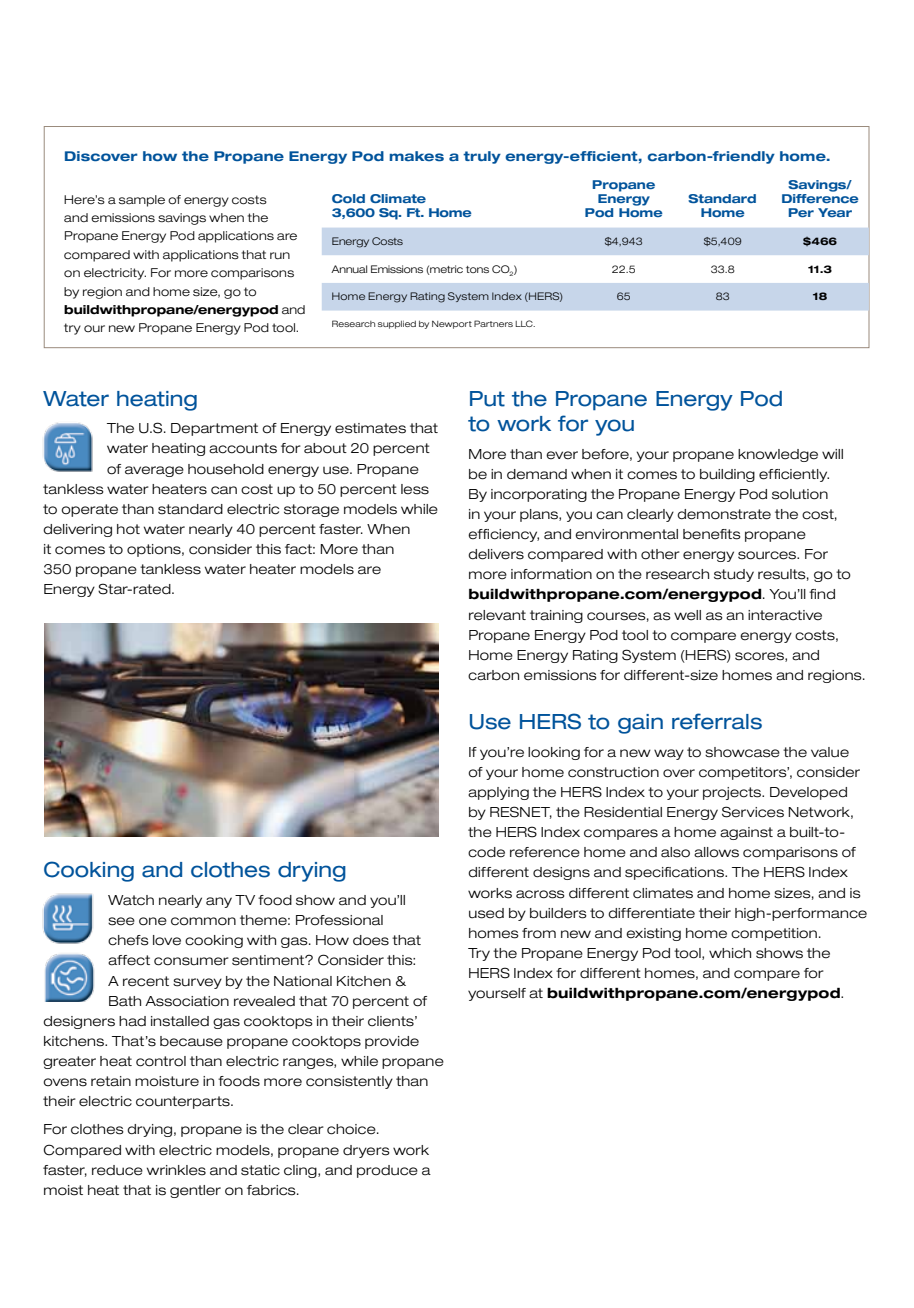
<style>
.page{position:relative;width:914px;height:1308px;background:#fff}
.page>*{position:absolute;margin:0;border:0;box-sizing:border-box;transform-origin:0 0}
.t1{font:expanded 21px/25.2px "Helvetica Neue LT Std";color:#00539b}
.t2{font:300 expanded 14px/20.1px "Helvetica Neue LT Std";letter-spacing:.02em;color:#000}
.t3{font:700 expanded 13.47px "Helvetica Neue LT Std";letter-spacing:.015em;color:#00539b}
.t4{font:300 expanded 12.25px/18.4px "Helvetica Neue LT Std";letter-spacing:.02em;color:#000}
.t5{font:700 expanded 12.25px/14px "Helvetica Neue LT Std";color:#00539b;text-align:center}
.t6{font:300 expanded 10.5px "Helvetica Neue LT Std";color:#000}
.t7{font:300 expanded 10.5px "Helvetica Neue LT Std";letter-spacing:.03em;color:#000}
.t8{font:700 expanded 10.5px "Helvetica Neue LT Std";color:#000}
.t9{font:300 expanded 8.75px "Helvetica Neue LT Std";letter-spacing:.025em;color:#000}
.s1{font-weight:700}
</style>
<div class="page">
<img style="left:42px;top:422px;width:51px;height:49px">
<img style="left:42px;top:893px;width:52px;height:48px">
<img style="left:44px;top:941px;width:51px;height:60px">
<div style="left:44px;top:126px;width:825px;height:222px;border:1px solid #9a8b7d"></div>
<svg style="left:322px;top:227px;width:546px;height:83px"></svg>
<img style="left:44px;top:623px;width:394px;height:213px">
<p class="t3" style="left:64px;top:147px;width:768px">Discover how the Propane Energy Pod makes a truly energy-efficient, carbon-friendly home.</p>
<p class="t4" style="left:64px;top:190px;width:242px">Here’s a sample of energy costs<br>and emissions savings when the Propane Energy Pod applications are compared with applications that run on electricity. For more comparisons by region and home size, go to <span class="s1">buildwithpropane/energypod</span> and try our new Propane Energy Pod tool.</p>
<p class="t5" style="left:332px;top:192px;width:141px;text-align:left">Cold Climate<br>3,600 Sq. Ft. Home</p>
<p class="t5" style="left:585px;top:178px;width:79px">Propane<br>Energy<br>Pod Home</p>
<p class="t5" style="left:688px;top:192px;width:70px">Standard<br>Home</p>
<p class="t5" style="left:781px;top:178px;width:79px">Savings/<br>Difference<br>Per Year</p>
<p class="t6" style="left:332px;top:235px;width:73px">Energy Costs</p>
<p class="t6" style="left:604px;top:235px;width:39px">$4,943</p>
<p class="t6" style="left:703px;top:235px;width:39px">$5,409</p>
<p class="t8" style="left:803px;top:235px;width:36px">$466</p>
<p class="t6" style="left:332px;top:263px;width:187px">Annual Emissions (metric tons CO<sub>2</sub>)</p>
<p class="t6" style="left:611px;top:263px;width:25px">22.5</p>
<p class="t6" style="left:710px;top:263px;width:25px">33.8</p>
<p class="t8" style="left:808px;top:262px;width:26px">11.3</p>
<p class="t7" style="left:332px;top:290px;width:233px">Home Energy Rating System Index (HERS)</p>
<p class="t6" style="left:616px;top:290px;width:16px">65</p>
<p class="t6" style="left:715px;top:290px;width:16px">83</p>
<p class="t8" style="left:812px;top:290px;width:16px">18</p>
<p class="t9" style="left:332px;top:318px;width:205px">Research supplied by Newport Partners LLC.</p>
<h1 class="t1" style="left:43px;top:385px;width:156px">Water heating</h1>
<p class="t2" style="left:107px;top:418px;width:332px">The U.S. Department of Energy estimates that</p>
<p class="t2" style="left:107px;top:438px;width:324px">water heating accounts for about 20 percent</p>
<p class="t2" style="left:107px;top:458px;width:313px">of average household energy use. Propane</p>
<p class="t2" style="left:43px;top:478px;width:387px">tankless water heaters can cost up to 50 percent less</p>
<p class="t2" style="left:43px;top:498px;width:396px">to operate than standard electric storage models while</p>
<p class="t2" style="left:43px;top:519px;width:368px">delivering hot water nearly 40 percent faster. When</p>
<p class="t2" style="left:43px;top:539px;width:352px">it comes to options, consider this fact: More than</p>
<p class="t2" style="left:43px;top:559px;width:339px">350 propane tankless water heater models are</p>
<p class="t2" style="left:43px;top:579px;width:133px">Energy Star-rated.</p>
<h1 class="t1" style="left:43px;top:856px;width:304px">Cooking and clothes drying</h1>
<p class="t2" style="left:108px;top:889px;width:299px">Watch nearly any TV food show and you’ll</p>
<p class="t2" style="left:108px;top:909px;width:276px">see one common theme: Professional</p>
<p class="t2" style="left:108px;top:930px;width:314px">chefs love cooking with gas. How does that</p>
<p class="t2" style="left:108px;top:950px;width:309px">affect consumer sentiment? Consider this:</p>
<p class="t2" style="left:108px;top:970px;width:299px">A recent survey by the National Kitchen &amp;</p>
<p class="t2" style="left:108px;top:990px;width:320px">Bath Association revealed that 70 percent of</p>
<p class="t2" style="left:43px;top:1010px;width:376px">designers had installed gas cooktops in their clients’</p>
<p class="t2" style="left:43px;top:1030px;width:377px">kitchens. That’s because propane cooktops provide</p>
<p class="t2" style="left:43px;top:1050px;width:402px">greater heat control than electric ranges, while propane</p>
<p class="t2" style="left:43px;top:1070px;width:386px">ovens retain moisture in foods more consistently than</p>
<p class="t2" style="left:43px;top:1091px;width:192px">their electric counterparts.</p>
<p class="t2" style="left:43px;top:1119px;width:388px">For clothes drying, propane is the clear choice.<br>Compared with electric models, propane dryers work faster, reduce wrinkles and static cling, and produce a moist heat that is gentler on fabrics.</p>
<h1 class="t1" style="left:468px;top:385px;width:316px">Put the Propane Energy Pod to work for you</h1>
<p class="t2" style="left:468px;top:443px;width:399px">More than ever before, your propane knowledge will be in demand when it comes to building efficiently.<br>By incorporating the Propane Energy Pod solution<br>in your plans, you can clearly demonstrate the cost, efficiency, and environmental benefits propane<br>delivers compared with other energy sources. For more information on the research study results, go to <span class="s1">buildwithpropane.com/energypod</span>. You’ll find relevant training courses, as well as an interactive Propane Energy Pod tool to compare energy costs, Home Energy Rating System (HERS) scores, and carbon emissions for different-size homes and regions.</p>
<h1 class="t1" style="left:468px;top:708px;width:295px">Use HERS to gain referrals</h1>
<p class="t2" style="left:468px;top:741px;width:400px">If you’re looking for a new way to showcase the value<br>of your home construction over competitors’, consider applying the HERS Index to your projects. Developed by RESNET, the Residential Energy Services Network, the HERS Index compares a home against a built-to&shy;code reference home and also allows comparisons of different designs and specifications. The HERS Index works across different climates and home sizes, and is used by builders to differentiate their high-performance homes from new and existing home competition.<br>Try the Propane Energy Pod tool, which shows the HERS Index for different homes, and compare for yourself at <span class="s1">buildwithpropane.com/energypod</span>.</p>
</div>
